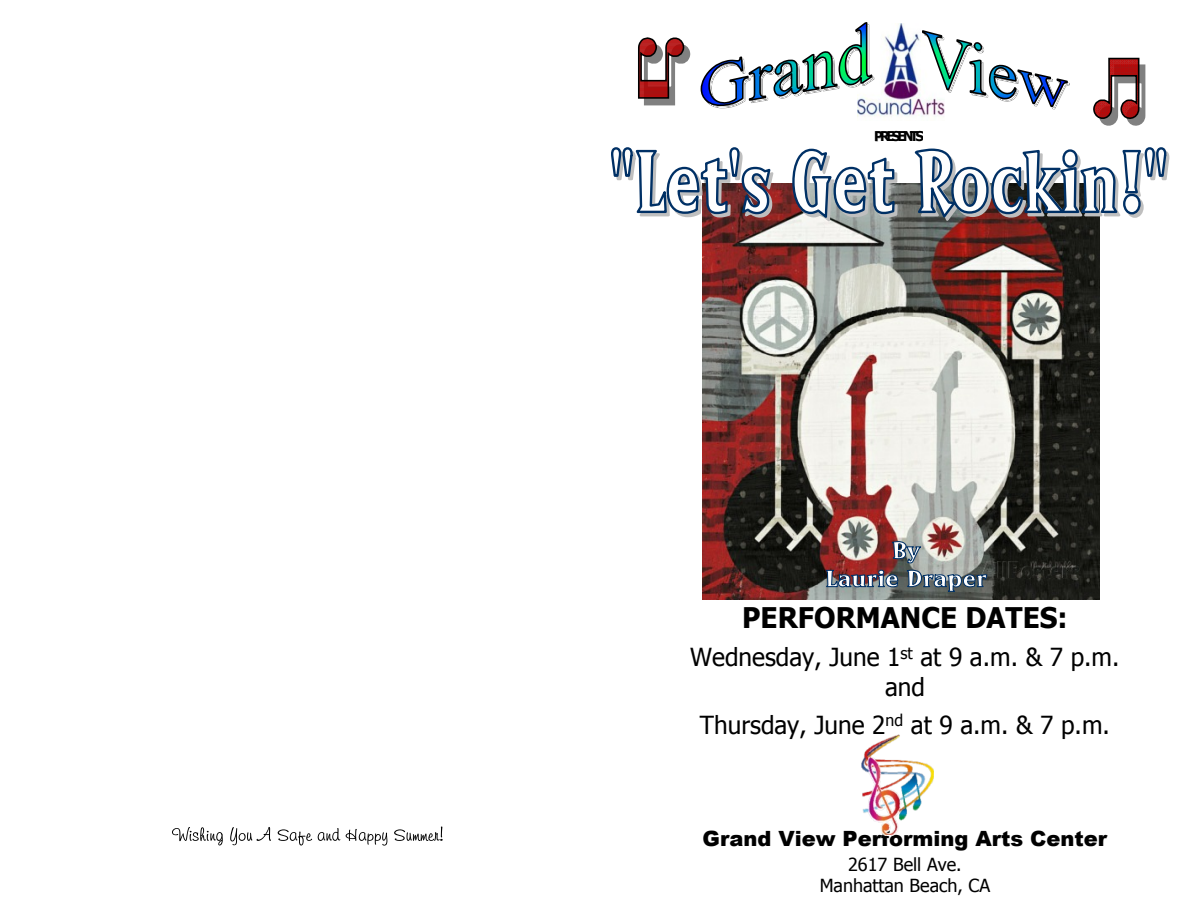
<style>
.page{position:relative;width:1188px;height:918px;background:#fff}
.page>*{position:absolute;margin:0;border:0;box-sizing:border-box;transform-origin:0 0}
.t1{font:700 28.35px "Tahoma";color:#000}
.t2{font:24.9px/30px "Tahoma";color:#000;text-align:center}
.t3{font:900 21px "Arial";color:#000}
.t4{font:18px/21.8px "Tahoma";color:#000;text-align:center}
.t5{font:700 13.5px "Tahoma";letter-spacing:-.215em;color:#000}
.s1{color:#c0c0c0}
</style>
<div class="page">
<svg style="left:172px;top:827px;width:51px;height:18px"></svg>
<svg style="left:230px;top:827px;width:41px;height:18px"></svg>
<svg style="left:278px;top:829px;width:34px;height:17px"></svg>
<svg style="left:318px;top:828px;width:22px;height:13px"></svg>
<svg style="left:346px;top:829px;width:41px;height:17px"></svg>
<svg style="left:394px;top:827px;width:49px;height:14px"></svg>
<img style="left:858px;top:23px;width:87px;height:94px">
<img style="left:702px;top:184px;width:398px;height:416px">
<img style="left:862px;top:735px;width:72px;height:101px">
<img style="left:874px;top:24px;width:1px;height:65px">
<svg style="left:700px;top:22px;width:174px;height:86px"></svg>
<svg style="left:921px;top:29px;width:148px;height:79px"></svg>
<svg style="left:1093px;top:57px;width:53px;height:69px"></svg>
<svg style="left:638px;top:37px;width:53px;height:69px"></svg>
<svg style="left:611px;top:147px;width:164px;height:72px"></svg>
<svg style="left:791px;top:148px;width:108px;height:77px"></svg>
<svg style="left:912px;top:147px;width:258px;height:77px"></svg>
<img style="left:824px;top:541px;width:164px;height:51px">
<p class="t5" style="left:875px;top:131px;width:51px"><span class="s1">P</span>RESENTS</p>
<p class="t1" style="left:742px;top:607px;width:327px">PERFORMANCE DATES:</p>
<p class="t2" style="left:690px;top:644px;width:431px">Wednesday, June 1<sup>st</sup> at 9 a.m. &amp; 7 p.m. and</p>
<p class="t2" style="left:700px;top:712px;width:412px">Thursday, June 2<sup>nd</sup> at 9 a.m. &amp; 7 p.m.</p>
<p class="t3" style="left:703px;top:831px;width:406px">Grand View Performing Arts Center</p>
<p class="t4" style="left:820px;top:855px;width:172px">2617 Bell Ave.<br>Manhattan Beach, CA</p>
</div>
